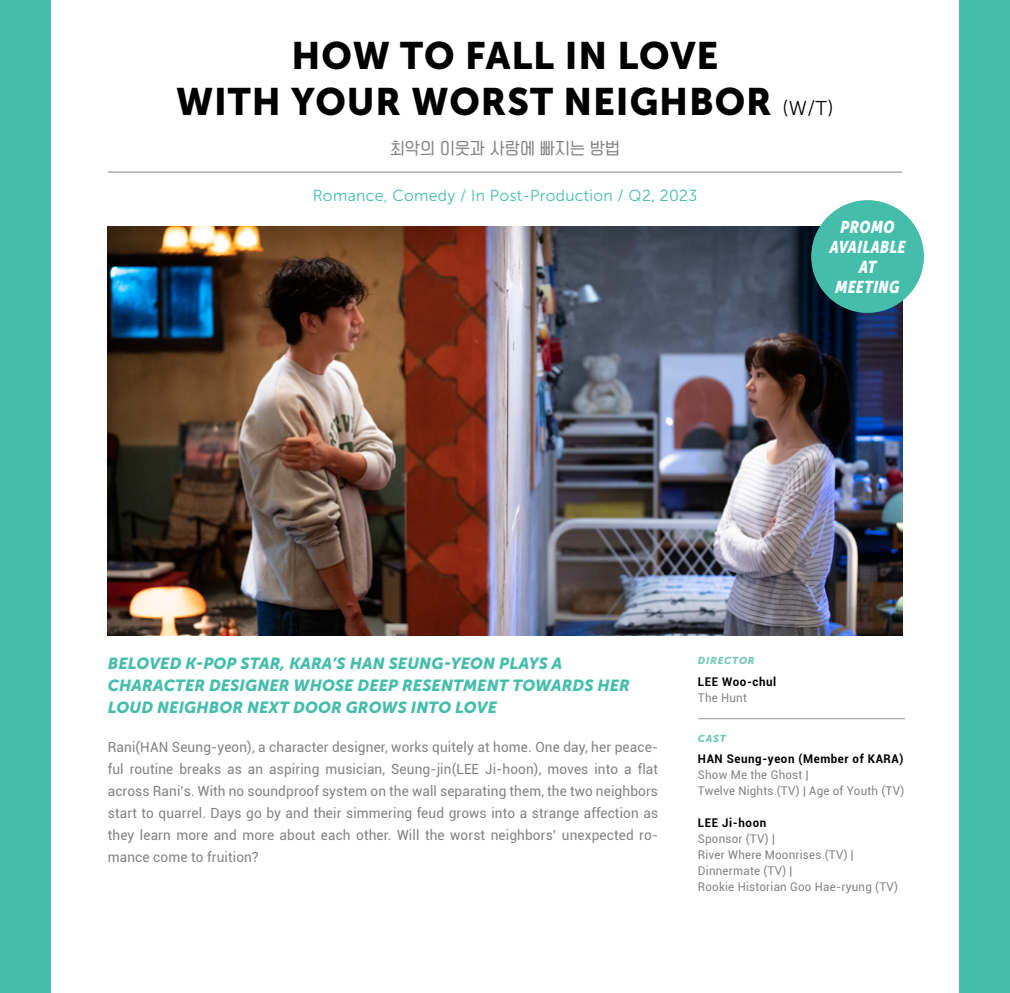
<style>
.page{position:relative;width:1010px;height:993px;background:#fff}
.page>*{position:absolute;margin:0;border:0;box-sizing:border-box;transform-origin:0 0}
.t1{font:38px "Museo Sans 900";letter-spacing:.02em;color:#000}
.t2{font:20px "Museo Sans 300";color:#000}
.t3{font:italic 17px/20px "Museo Sans Condensed 900";color:#fff;text-align:center}
.t4{font:italic 16px/22px "Museo Sans 900";letter-spacing:.01em;color:#44beaa}
.t5{font:16px "Museo Sans 300";letter-spacing:.02em;color:#44beaa}
.t6{font:16px "OT Omni Gothic M";letter-spacing:.02em;color:#808284;scale:.94 1}
.t7{font:14px/22px "Roboto";letter-spacing:.01em;color:#808284;text-align:justify}
.t8{font:12px/16px "Roboto";letter-spacing:.02em;color:#808284;scale:.96 1}
.t9{font:700 12px "Roboto";letter-spacing:.05em;color:#000;scale:.96 1}
.t10{font:italic 10px "Museo Sans 900";letter-spacing:.07em;color:#72c9b9}
</style>
<div class="page">
<div style="left:0;top:0;width:1009px;height:992px;background:#44beaa"></div>
<div style="left:51px;top:0;width:907px;height:992px;background:#fff"></div>
<img style="left:108px;top:227px;width:793px;height:408px">
<hr style="left:697px;top:718px;width:207px;height:1px;background:#939598">
<hr style="left:108px;top:171px;width:793px;height:1px;background:#808284">
<div style="left:811px;top:200px;width:112px;height:112px;background:#44beaa;border-radius:50%"></div>
<h1 class="t1" style="left:291px;top:34px;width:33px">HOW</h1>
<h1 class="t1" style="left:400px;top:34px;width:266px">TO FALL IN LOVE</h1>
<h1 class="t1" style="left:176px;top:80px;width:27px">WITH</h1>
<h1 class="t1" style="left:291px;top:80px;width:153px">YOUR WOR</h1>
<h1 class="t1" style="left:507px;top:80px;width:83px">ST NEIGHBOR</h1>
<p class="t6" style="left:390px;top:140px;width:246px">최악의 이웃과 사랑에 빠지는 방법</p>
<p class="t5" style="left:313px;top:187px;width:386px">Romance, Comedy / In Post-Production / Q2, 2023</p>
<h2 class="t2" style="left:781px;top:98px;width:53px">(w/t)</h2>
<p class="t3" style="left:840px;top:216px;width:22px">PROMO</p>
<p class="t3" style="left:829px;top:236px;width:10px">AVAILABLE</p>
<p class="t3" style="left:835px;top:256px;width:65px">AT<br>MEETING</p>
<p class="t4" style="left:108px;top:652px;width:523px">BELOVED K-POP STAR, KARA’S HAN SEUNG-YEON PLAYS A<br>CHARACTER DESIGNER WHOSE DEEP RESENTMENT TOWARDS HER<br>LOUD NEIGHBOR NEXT DOOR GROWS INTO LOVE</p>
<p class="t7" style="left:108px;top:735px;width:551px">Rani(HAN Seung-yeon), a character designer, works quitely at home. One day, her peace&shy;ful routine breaks as an aspiring musician, Seung-jin(LEE Ji-hoon), moves into a flat across Rani’s. With no soundproof system on the wall separating them, the two neighbors start to quarrel. Days go by and their simmering feud grows into a strange affection as they learn more and more about each other. Will the worst neighbors’ unexpected ro&shy;mance come to fruition?</p>
<p class="t10" style="left:697px;top:655px;width:58px">DIRECTOR</p>
<p class="t9" style="left:697px;top:673px;width:83px">LEE Woo-chul</p>
<p class="t8" style="left:697px;top:689px;width:53px">The Hunt</p>
<p class="t10" style="left:697px;top:732px;width:29px">CAST</p>
<p class="t9" style="left:697px;top:750px;width:215px">HAN Seung-yeon (Member of KARA)</p>
<p class="t8" style="left:697px;top:766px;width:216px">Show Me the Ghost |<br>Twelve Nights (TV) | Age of Youth (TV)</p>
<p class="t9" style="left:697px;top:814px;width:73px">LEE Ji-hoon</p>
<p class="t8" style="left:697px;top:830px;width:210px">Sponsor (TV) |<br>River Where Moonrises (TV) |<br>Dinnermate (TV) |<br>Rookie Historian Goo Hae-ryung (TV)</p>
</div>
